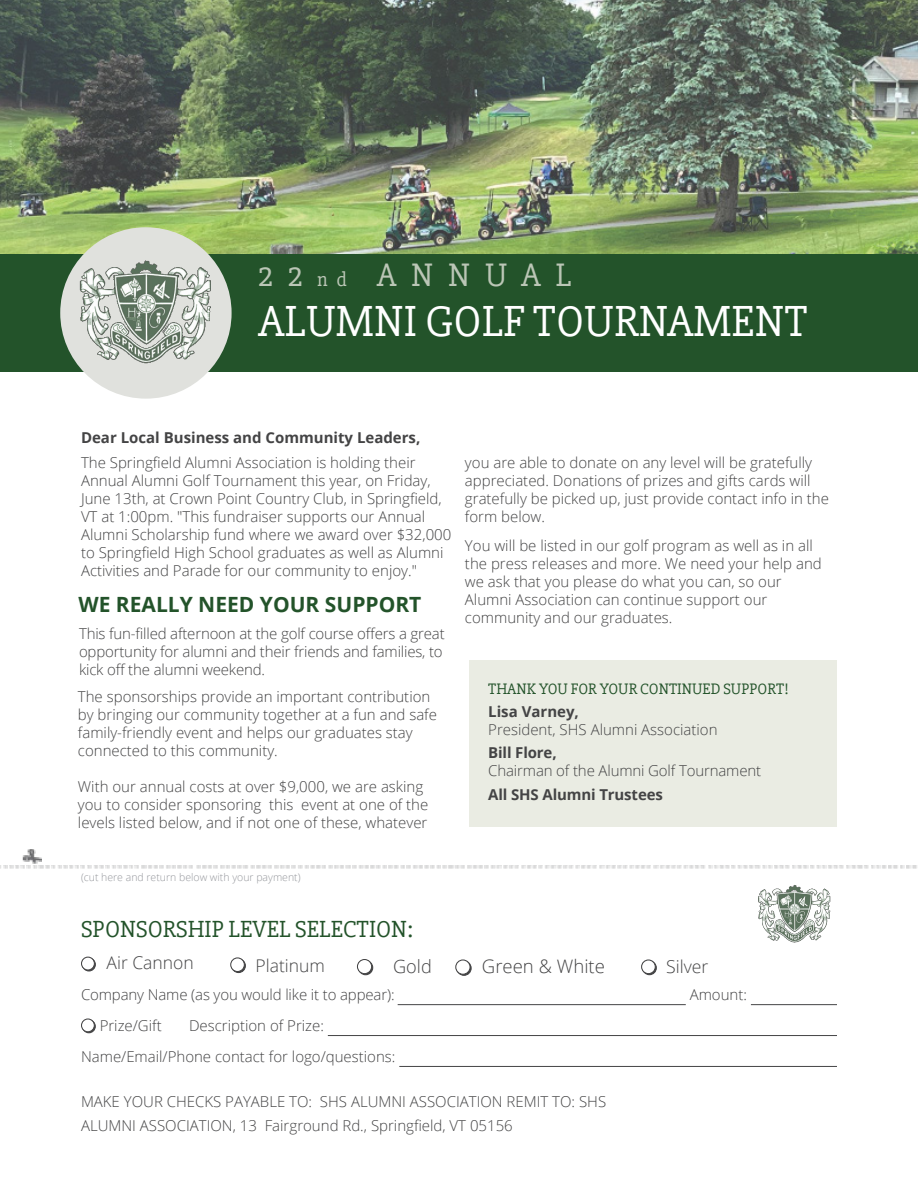
<style>
.page{position:relative;width:918px;height:1188px;background:#fff}
.page>*{position:absolute;margin:0;border:0;box-sizing:border-box;transform-origin:0 0}
.t1{font:44.7px "Slabo 27 px";color:#fff}
.t2{font:33.45px "Slabo 27 px";letter-spacing:.44em;color:#bbc6b6}
.t3{font:24px "Slabo 27 px";color:#23532a}
.t4{font:700 21px "Open Sans";color:#23532a}
.t5{font:300 18.6px "Open Sans";color:#444445}
.t6{font:300 18.15px "Open Sans";color:#444445}
.t7{font:300 17.7px "Open Sans";color:#444445}
.t8{font:300 17.55px "Open Sans";color:#444445}
.t9{font:15.6px "Slabo 27 px";color:#23532a}
.t10{font:300 15px/18px "Open Sans";color:#444445}
.t11{font:700 15px "Open Sans";color:#444445}
.t12{font:300 10.5px "Open Sans";color:#95979c}
.s1{font-size:20.1px}
</style>
<div class="page">
<div style="left:470px;top:661px;width:367px;height:166px;background:#eaece3"></div>
<img style="left:0;top:0;width:918px;height:254px">
<div style="left:0;top:254px;width:918px;height:118px;background:#23532a"></div>
<div style="left:83px;top:958px;width:12px;height:13px;background:#444445;border-radius:50%"></div>
<div style="left:82px;top:958px;width:14px;height:13px;border:1px solid #444445;border-radius:50%"></div>
<div style="left:82px;top:957px;width:12px;height:13px;background:#fff;border-radius:50%"></div>
<div style="left:81px;top:957px;width:14px;height:14px;border:1px solid #444445;border-radius:50%"></div>
<div style="left:231px;top:958px;width:15px;height:15px;border:1px solid #444445;border-radius:50%"></div>
<div style="left:231px;top:958px;width:13px;height:14px;background:#fff;border-radius:50%"></div>
<div style="left:230px;top:957px;width:15px;height:15px;border:1px solid #444445;border-radius:50%"></div>
<div style="left:643px;top:961px;width:13px;height:14px;background:#444445;border-radius:50%"></div>
<div style="left:642px;top:961px;width:15px;height:14px;border:1px solid #444445;border-radius:50%"></div>
<div style="left:642px;top:960px;width:13px;height:14px;background:#fff;border-radius:50%"></div>
<div style="left:641px;top:959px;width:15px;height:15px;border:1px solid #444445;border-radius:50%"></div>
<div style="left:359px;top:961px;width:14px;height:14px;background:#444445;border-radius:50%"></div>
<div style="left:358px;top:960px;width:15px;height:15px;border:1px solid #444445;border-radius:50%"></div>
<div style="left:357px;top:960px;width:15px;height:14px;background:#fff;border-radius:50%"></div>
<div style="left:357px;top:959px;width:15px;height:15px;border:1px solid #444445;border-radius:50%"></div>
<div style="left:457px;top:961px;width:14px;height:14px;background:#444445;border-radius:50%"></div>
<div style="left:456px;top:961px;width:16px;height:15px;border:1px solid #444445;border-radius:50%"></div>
<div style="left:456px;top:960px;width:14px;height:14px;background:#fff;border-radius:50%"></div>
<div style="left:455px;top:959px;width:16px;height:16px;border:1px solid #444445;border-radius:50%"></div>
<hr style="left:398px;top:1004px;width:288px;height:1px;background:#444445">
<hr style="left:751px;top:1004px;width:86px;height:1px;background:#444445">
<div style="left:82px;top:1019px;width:14px;height:14px;border:1px solid #444445;border-radius:50%"></div>
<div style="left:82px;top:1019px;width:12px;height:13px;background:#fff;border-radius:50%"></div>
<div style="left:81px;top:1018px;width:14px;height:14px;border:1px solid #444445;border-radius:50%"></div>
<hr style="left:328px;top:1035px;width:509px;height:1px;background:#444445">
<hr style="left:399px;top:1066px;width:438px;height:1px;background:#444445">
<div style="left:60px;top:227px;width:172px;height:172px;background:#e0e1dd;border-radius:50%"></div>
<img style="left:77px;top:258px;width:138px;height:108px">
<img style="left:758px;top:885px;width:73px;height:58px">
<img style="left:22px;top:850px;width:20px;height:14px">
<img style="left:0;top:865px;width:917px;height:4px">
<h2 class="t2" style="left:258px;top:255px;width:315px">22 <span class="s1">nd</span> ANNUAL</h2>
<h1 class="t1" style="left:258px;top:295px;width:551px">ALUMNI GOLF TOURNAMENT</h1>
<p class="t11" style="left:81px;top:427px;width:341px">Dear Local Business and Community Leaders,</p>
<p class="t10" style="left:81px;top:453px;width:372px">The Springfield Alumni Association is holding their Annual Alumni Golf Tournament this year, on Friday, June 13th, at Crown Point Country Club, in Springfield, VT at 1:00pm. "This fundraiser supports our Annual Alumni Scholarship fund where we award over $32,000 to Springfield High School graduates as well as Alumni Activities and Parade for our community to enjoy."</p>
<h3 class="t4" style="left:78px;top:590px;width:345px">WE REALLY NEED YOUR SUPPORT</h3>
<p class="t10" style="left:79px;top:625px;width:367px">This fun-filled afternoon at the golf course offers a great opportunity for alumni and their friends and families, to kick off the alumni weekend.</p>
<p class="t10" style="left:78px;top:687px;width:361px">The sponsorships provide an important contribution by bringing our community together at a fun and safe family-friendly event and helps our graduates stay connected to this community.</p>
<p class="t10" style="left:78px;top:777px;width:352px">With our annual costs at over $9,000, we are asking you to consider sponsoring this event at one of the levels listed below, and if not one of these, whatever</p>
<p class="t10" style="left:465px;top:453px;width:366px">you are able to donate on any level will be gratefully appreciated. Donations of prizes and gifts cards will gratefully be picked up, just provide contact info in the form below.</p>
<p class="t10" style="left:465px;top:536px;width:358px">You will be listed in our golf program as well as in all the press releases and more. We need your help and we ask that you please do what you can, so our Alumni Association can continue support our community and our graduates.</p>
<p class="t9" style="left:488px;top:679px;width:302px">THANK YOU FOR YOUR CONTINUED SUPPORT!</p>
<p class="t11" style="left:488px;top:701px;width:92px">Lisa Varney,</p>
<p class="t10" style="left:488px;top:720px;width:231px">President, SHS Alumni Association</p>
<p class="t11" style="left:488px;top:742px;width:70px">Bill Flore,</p>
<p class="t10" style="left:488px;top:761px;width:275px">Chairman of the Alumni Golf Tournament</p>
<p class="t11" style="left:488px;top:784px;width:176px">All SHS Alumni Trustees</p>
<p class="t12" style="left:81px;top:870px;width:221px">(cut here and return below with your payment)</p>
<h3 class="t3" style="left:81px;top:915px;width:334px">SPONSORSHIP LEVEL SELECTION:</h3>
<p class="t8" style="left:107px;top:950px;width:89px">Air Cannon</p>
<p class="t8" style="left:256px;top:954px;width:71px">Platinum</p>
<p class="t6" style="left:393px;top:954px;width:40px">Gold</p>
<p class="t5" style="left:482px;top:954px;width:124px">Green &amp; White</p>
<p class="t7" style="left:666px;top:954px;width:44px">Silver</p>
<p class="t10" style="left:81px;top:985px;width:315px">Company Name (as you would like it to appear):</p>
<p class="t10" style="left:690px;top:985px;width:59px">Amount:</p>
<p class="t10" style="left:100px;top:1017px;width:64px">Prize/Gift</p>
<p class="t10" style="left:81px;top:1010px;width:316px;line-height:30.8px;text-indent:108px">Description of Prize:<br>Name/Email/Phone contact for logo/questions:</p>
<p class="t10" style="left:81px;top:1090px;width:527px;line-height:23.4px">MAKE YOUR CHECKS PAYABLE TO: SHS ALUMNI ASSOCIATION REMIT TO: SHS<br>ALUMNI ASSOCIATION, 13 Fairground Rd., Springfield, VT 05156</p>
</div>
